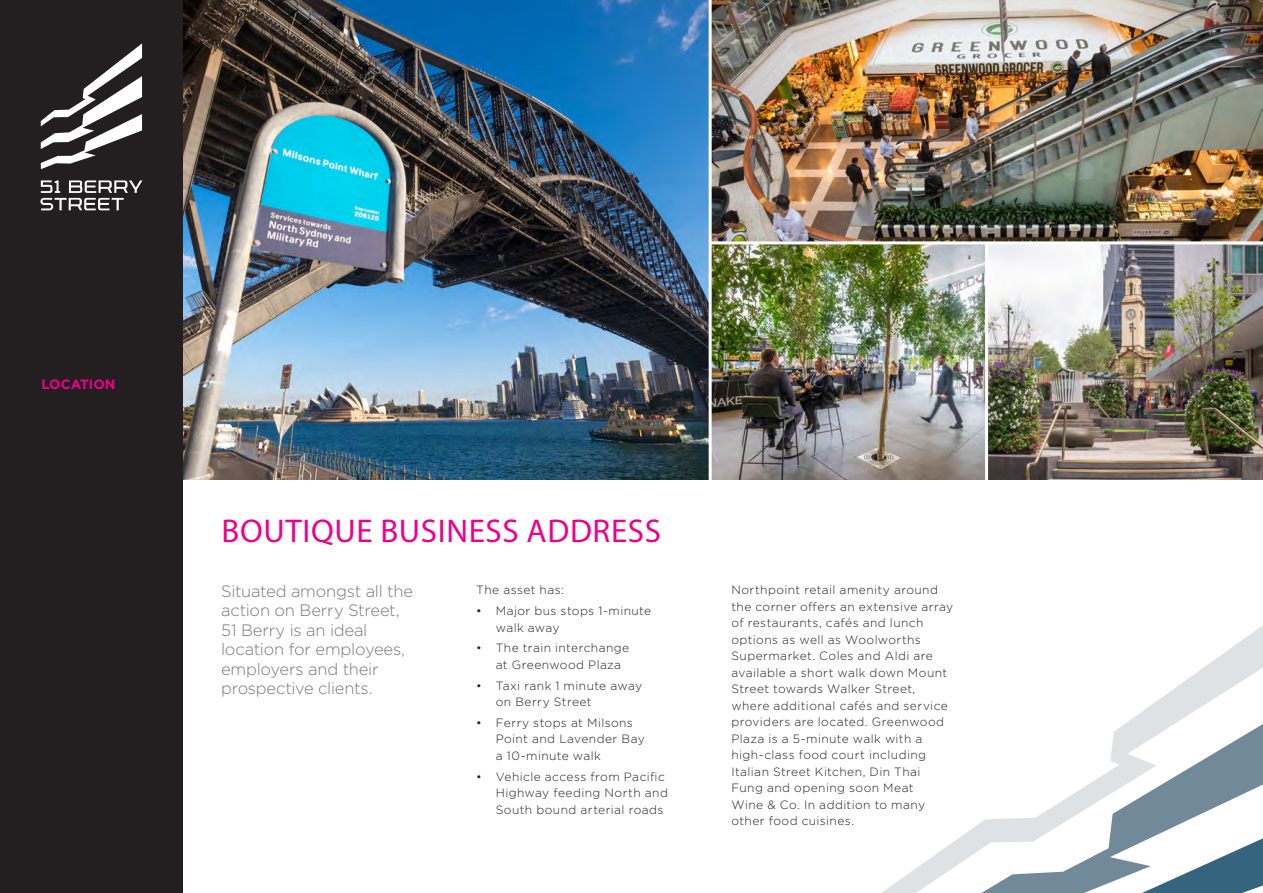
<style>
.page{position:relative;width:1263px;height:893px;background:#fff}
.page>*{position:absolute;margin:0;border:0;box-sizing:border-box;transform-origin:0 0}
.t1{font:33px "Myriad Pro";letter-spacing:.02em;color:#ec008c}
.t2{font:300 16.5px/19.5px "Gotham";letter-spacing:-.015em;color:#78787a}
.t3{font:700 13.5px "Gotham";color:#ec008c}
.t4{font:300 12px/16.5px "Gotham";letter-spacing:.035em;color:#231f20}
</style>
<div class="page">
<img style="left:988px;top:244px;width:275px;height:236px">
<svg style="left:882px;top:625px;width:381px;height:268px"></svg>
<img style="left:183px;top:0;width:526px;height:480px">
<img style="left:712px;top:0;width:551px;height:241px">
<img style="left:712px;top:244px;width:273px;height:236px">
<div style="left:0;top:0;width:183px;height:893px;background:#231f20"></div>
<svg style="left:41px;top:43px;width:101px;height:126px"></svg>
<svg style="left:40px;top:180px;width:102px;height:30px"></svg>
<p class="t3" style="left:41px;top:376px;width:76px">LOCATION</p>
<h1 class="t1" style="left:221px;top:511px;width:441px">BOUTIQUE BUSINESS ADDRESS</h1>
<h2 class="t2" style="left:221px;top:581px;width:193px">Situated amongst all the action on Berry Street,<br>51 Berry is an ideal location for employees, employers and their prospective clients.</h2>
<p class="t4" style="left:476px;top:582px;width:89px">The asset has:</p>
<p class="t4" style="left:496px;top:602px;width:157px;text-indent:-20px">• Major bus stops 1-minute walk away</p>
<p class="t4" style="left:496px;top:640px;width:135px;text-indent:-20px">• The train interchange at Greenwood Plaza</p>
<p class="t4" style="left:496px;top:677px;width:148px;text-indent:-20px">• Taxi rank 1 minute away on Berry Street</p>
<p class="t4" style="left:496px;top:714px;width:151px;text-indent:-20px">• Ferry stops at Milsons<br>Point and Lavender Bay a 10-minute walk</p>
<p class="t4" style="left:496px;top:768px;width:174px;text-indent:-20px">• Vehicle access from Pacific<br>Highway feeding North and<br>South bound arterial roads</p>
<p class="t4" style="left:731px;top:581px;width:223px">Northpoint retail amenity around the corner offers an extensive array of restaurants, cafés and lunch options as well as Woolworths<br>Supermarket. Coles and Aldi are available a short walk down Mount<br>Street towards Walker Street, where additional cafés and service providers are located. Greenwood<br>Plaza is a 5-minute walk with a high-class food court including<br>Italian Street Kitchen, Din Thai<br>Fung and opening soon Meat<br>Wine &amp; Co. In addition to many other food cuisines.</p>
</div>
